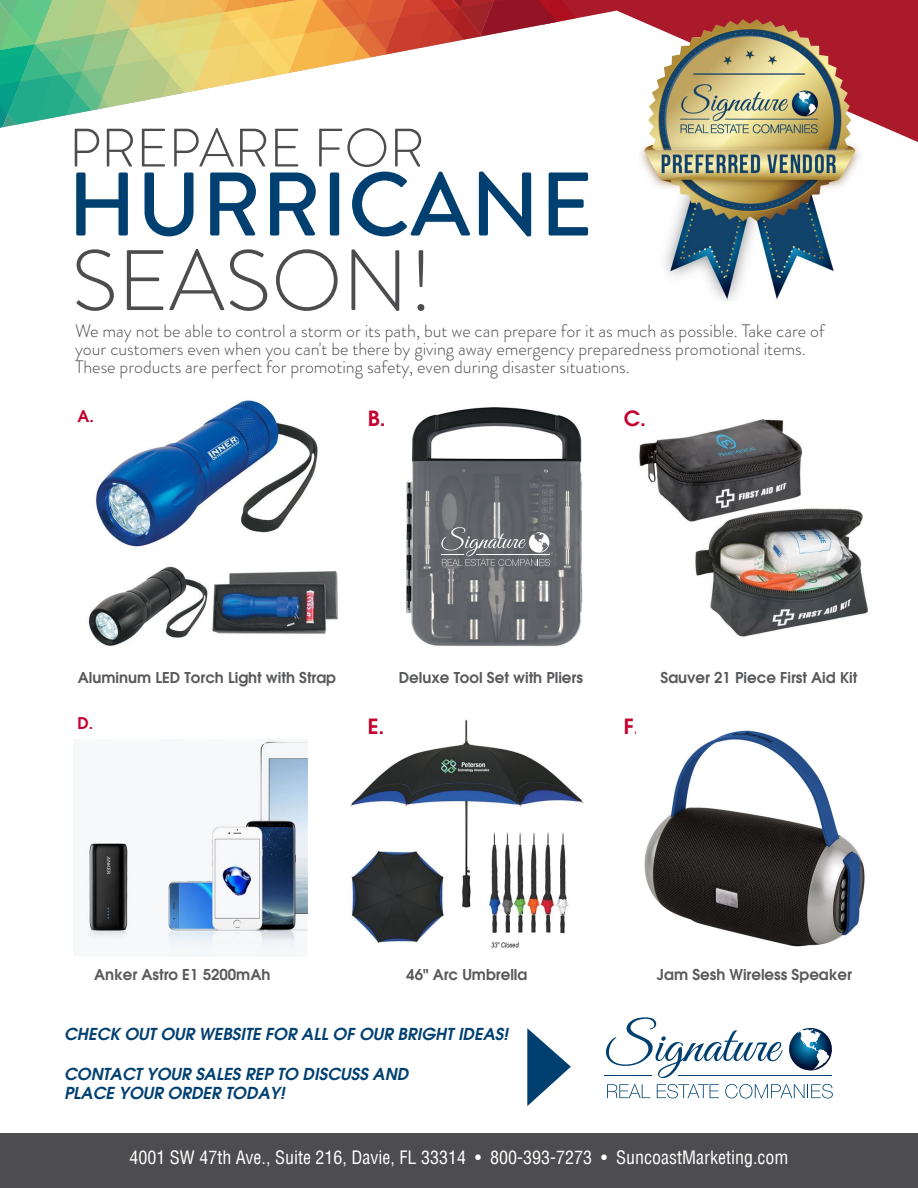
<style>
.page{position:relative;width:918px;height:1188px;background:#fff}
.page>*{position:absolute;margin:0;border:0;box-sizing:border-box;transform-origin:0 0}
.t1{font:500 90px "Brandon Grotesque";color:#004071}
.t2{font:300 85.5px "Brandon Grotesque";color:#4d4d4f}
.t3{font:300 54px "Brandon Grotesque";color:#4d4d4f}
.t4{font:600 21px "Avant Garde LT";color:#c5002e}
.t5{font:300 18px/18px "Brandon Grotesque";color:#4d4d4f}
.t6{font:condensed 18px "Helvetica LT";color:#fff}
.t7{font:italic 600 16.5px/19.8px "Avant Garde LT";color:#004071}
.t8{font:600 16.2px "Avant Garde LT";color:#c5002e}
.t9{font:600 15px "Avant Garde LT";color:#58595b}
</style>
<div class="page">
<svg style="left:606px;top:1017px;width:177px;height:61px"></svg>
<svg style="left:789px;top:1028px;width:43px;height:43px"></svg>
<svg style="left:607px;top:1084px;width:43px;height:14px"></svg>
<svg style="left:657px;top:1084px;width:62px;height:14px"></svg>
<svg style="left:725px;top:1084px;width:108px;height:14px"></svg>
<hr style="left:679px;top:1075px;width:153px;height:1px;background:#004071">
<hr style="left:605px;top:1075px;width:47px;height:1px;background:#004071">
<svg style="left:527px;top:1028px;width:44px;height:78px"></svg>
<img style="left:350px;top:720px;width:234px;height:228px">
<div style="left:0;top:1133px;width:918px;height:55px;background:#4d4d4f"></div>
<svg style="left:617px;top:0;width:301px;height:142px;fill:#aa1a2a"></svg>
<svg style="left:0;top:0;width:617px;height:128px"></svg>
<img style="left:88px;top:399px;width:250px;height:247px">
<img style="left:406px;top:407px;width:177px;height:240px">
<img style="left:639px;top:419px;width:230px;height:218px">
<img style="left:644px;top:730px;width:221px;height:217px">
<img style="left:87px;top:740px;width:221px;height:216px">
<svg style="left:441px;top:526px;width:109px;height:40px;background:#808185"></svg>
<img style="left:634px;top:19px;width:232px;height:282px">
<h3 class="t3" style="left:69px;top:111px;width:357px">PREPARE FOR</h3>
<h1 class="t1" style="left:68px;top:142px;width:527px">HURRICANE</h1>
<h2 class="t2" style="left:71px;top:222px;width:364px">SEASON!</h2>
<p class="t5" style="left:75px;top:321px;width:751px">We may not be able to control a storm or its path, but we can prepare for it as much as possible. Take care of your customers even when you can't be there by giving away emergency preparedness promotional items.<br>These products are perfect for promoting safety, even during disaster situations.</p>
<p class="t8" style="left:77px;top:405px;width:18px">A.</p>
<p class="t4" style="left:368px;top:405px;width:20px">B.</p>
<p class="t4" style="left:624px;top:405px;width:24px">C.</p>
<p class="t9" style="left:78px;top:667px;width:260px">Aluminum LED Torch Light with Strap</p>
<p class="t8" style="left:77px;top:713px;width:17px">D.</p>
<p class="t4" style="left:368px;top:712px;width:18px">E.</p>
<p class="t9" style="left:399px;top:667px;width:186px">Deluxe Tool Set with Pliers</p>
<p class="t4" style="left:624px;top:712px;width:17px">F.</p>
<p class="t9" style="left:661px;top:667px;width:198px">Sauver 21 Piece First Aid Kit</p>
<p class="t9" style="left:94px;top:964px;width:178px">Anker Astro E1 5200mAh</p>
<p class="t9" style="left:406px;top:964px;width:123px">46" Arc Umbrella</p>
<p class="t7" style="left:64px;top:1024px;width:446px">CHECK OUT OUR WEBSITE FOR ALL OF OUR BRIGHT IDEAS!</p>
<p class="t7" style="left:64px;top:1063px;width:346px">CONTACT YOUR SALES REP TO DISCUSS AND<br>PLACE YOUR ORDER TODAY!</p>
<p class="t9" style="left:657px;top:964px;width:196px">Jam Sesh Wireless Speaker</p>
<p class="t6" style="left:129px;top:1146px;width:661px">4001 SW 47th Ave., Suite 216, Davie, FL 33314 • 800-393-7273 • SuncoastMarketing.com</p>
</div>
